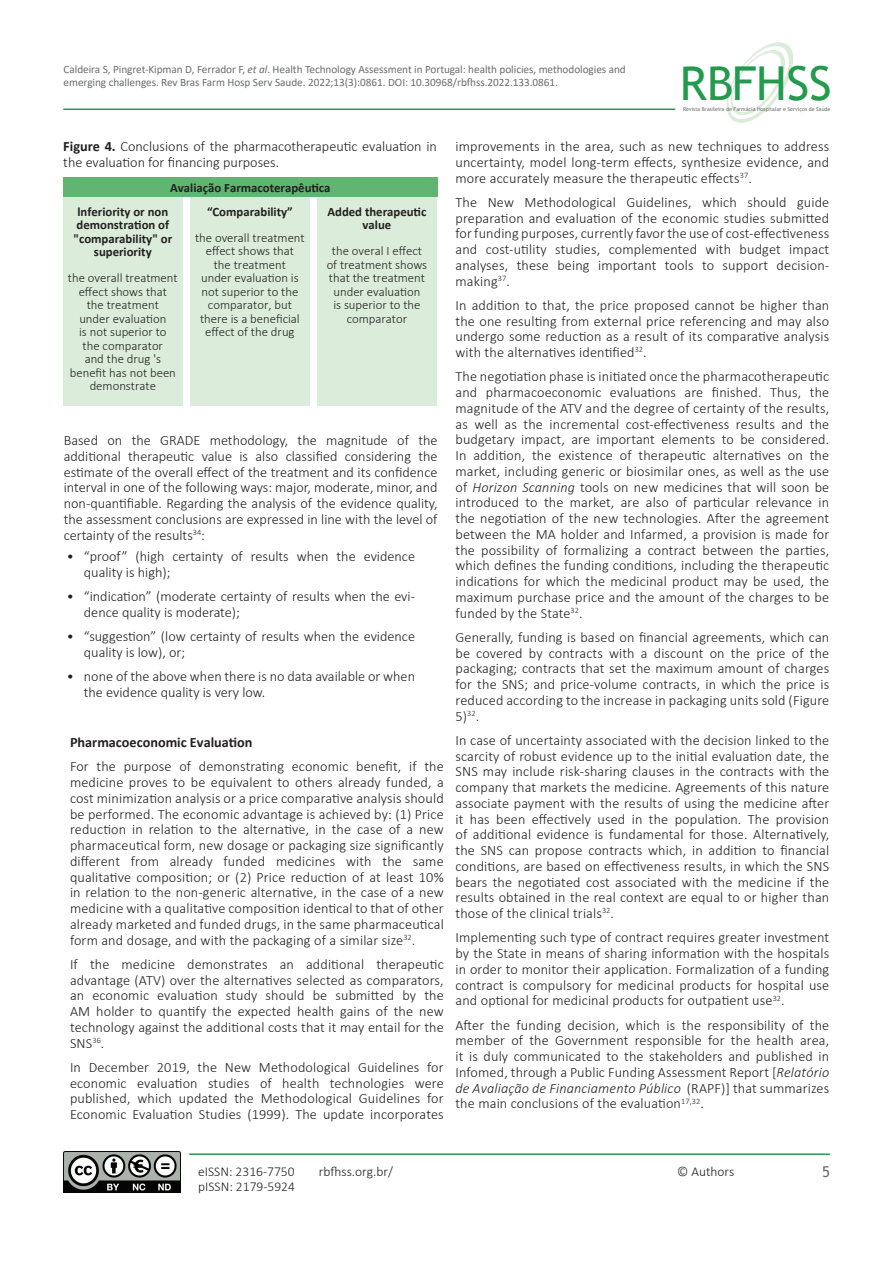
<style>
.page{position:relative;width:893px;height:1263px;background:#fff}
.page>*{position:absolute;margin:0;border:0;box-sizing:border-box;transform-origin:0 0}
.t1{font:46.8px "Trebuchet MS";color:#239a4d}
.t2{font:15px "Trebuchet MS";color:#6a6d73}
.t3{font:300 14.25px/15.8px "Calibri";color:#231f20;text-align:justify}
.t4{font:700 14.25px "Calibri";color:#231f20}
.t5{font:300 13.5px "Calibri";color:#231f20}
.t6{font:300 12.75px/13.5px "Calibri";color:#231f20;text-align:center}
.t7{font:700 12.75px/13.5px "Calibri";color:#231f20;text-align:center}
.t8{font:11.25px/12.8px "Calibri";letter-spacing:-.005em;color:#6c6d70}
.t9{font:5.4px "Trebuchet MS";color:#6c6d70}
.s1{font-style:italic}
.s2{font-weight:700}
</style>
<div class="page">
<hr style="left:63px;top:109px;width:612px;height:1px;background:#239a4d">
<svg style="left:727px;top:42px;width:66px;height:81px"></svg>
<img style="left:64px;top:1152px;width:117px;height:41px">
<hr style="left:189px;top:1153px;width:641px;height:2px;background:#239a4d">
<div style="left:63px;top:197px;width:119px;height:209px;background:#dbedda"></div>
<div style="left:317px;top:197px;width:119px;height:209px;background:#dbedda"></div>
<div style="left:190px;top:197px;width:119px;height:209px;background:#dbedda"></div>
<div style="left:63px;top:177px;width:374px;height:19px;background:#60b572"></div>
<p class="t8" style="left:64px;top:63px;width:564px">Caldeira S, Pingret-Kipman D, Ferrador F, <span class="s1">et al</span>. Health Technology Assessment in Portugal: health policies, methodologies and emerging challenges. Rev Bras Farm Hosp Serv Saude. 2022;13(3):0861. DOI: 10.30968/rbfhss.2022.133.0861.</p>
<h1 class="t1" style="left:680px;top:54px;width:153px">RBFHSS</h1>
<p class="t9" style="left:683px;top:106px;width:149px">Revista Brasileira de Farmácia Hospitalar e Serviços de Saúde</p>
<p class="t3" style="left:63px;top:138px;width:375px"><span class="s2">Figure 4.</span> Conclusions of the pharmacotherapeutic evaluation in the evaluation for financing purposes.</p>
<p class="t7" style="left:170px;top:180px;width:162px">Avaliação Farmacoterapêutica</p>
<p class="t7" style="left:74px;top:204px;width:100px">lnferiority or non demonstration of "comparability" or superiority</p>
<p class="t6" style="left:68px;top:271px;width:111px">the overall treatment effect shows that<br>the treatment<br>under evaluation<br>is not superior to<br>the comparator<br>and the drug 's benefit has not been demonstrate</p>
<p class="t7" style="left:207px;top:204px;width:87px">“Comparability”</p>
<p class="t6" style="left:195px;top:231px;width:111px">the overall treatment effect shows that<br>the treatment<br>under evaluation is not superior to the comparator, but there is a beneficial effect of the drug</p>
<p class="t7" style="left:327px;top:204px;width:100px">Added therapeutic value</p>
<p class="t6" style="left:327px;top:244px;width:102px">the overal I effect of treatment shows that the treatment under evaluation<br>is superior to the comparator</p>
<p class="t3" style="left:64px;top:432px;width:375px">Based on the GRADE methodology, the magnitude of the additional therapeutic value is also classified considering the estimate of the overall effect of the treatment and its confidence interval in one of the following ways: major, moderate, minor, and non-quantifiable. Regarding the analysis of the evidence quality, the assessment conclusions are expressed in line with the level of certainty of the results<sup>34</sup>:</p>
<p class="t3" style="left:84px;top:549px;width:333px;text-indent:-17px">• “proof” (high certainty of results when the evidence quality is high);</p>
<p class="t3" style="left:84px;top:589px;width:333px;text-indent:-17px">• “indication” (moderate certainty of results when the evi&shy;dence quality is moderate);</p>
<p class="t3" style="left:84px;top:629px;width:333px;text-indent:-17px">• “suggestion” (low certainty of results when the evidence quality is low), or;</p>
<p class="t3" style="left:84px;top:669px;width:333px;text-indent:-17px">• none of the above when there is no data available or when the evidence quality is very low.</p>
<p class="t4" style="left:70px;top:732px;width:184px">Pharmacoeconomic Evaluation</p>
<p class="t3" style="left:70px;top:758px;width:375px">For the purpose of demonstrating economic benefit, if the medicine proves to be equivalent to others already funded, a cost minimization analysis or a price comparative analysis should be performed. The economic advantage is achieved by: (1) Price reduction in relation to the alternative, in the case of a new pharmaceutical form, new dosage or packaging size significantly different from already funded medicines with the same qualitative composition; or (2) Price reduction of at least 10% in relation to the non-generic alternative, in the case of a new medicine with a qualitative composition identical to that of other already marketed and funded drugs, in the same pharmaceutical form and dosage, and with the packaging of a similar size<sup>32</sup>.</p>
<p class="t3" style="left:70px;top:956px;width:375px">If the medicine demonstrates an additional therapeutic advantage (ATV) over the alternatives selected as comparators, an economic evaluation study should be submitted by the AM holder to quantify the expected health gains of the new technology against the additional costs that it may entail for the SNS<sup>36</sup>.</p>
<p class="t3" style="left:70px;top:1059px;width:375px">In December 2019, the New Methodological Guidelines for economic evaluation studies of health technologies were published, which updated the Methodological Guidelines for Economic Evaluation Studies (1999). The update incorporates</p>
<p class="t3" style="left:455px;top:138px;width:375px">improvements in the area, such as new techniques to address uncertainty, model long-term effects, synthesize evidence, and more accurately measure the therapeutic effects<sup>37</sup>.</p>
<p class="t3" style="left:455px;top:194px;width:375px">The New Methodological Guidelines, which should guide preparation and evaluation of the economic studies submitted for funding purposes, currently favor the use of cost-effectiveness and cost-utility studies, complemented with budget impact analyses, these being important tools to support decision&shy;making<sup>37</sup>.</p>
<p class="t3" style="left:455px;top:297px;width:375px">In addition to that, the price proposed cannot be higher than the one resulting from external price referencing and may also undergo some reduction as a result of its comparative analysis with the alternatives identified<sup>32</sup>.</p>
<p class="t3" style="left:455px;top:369px;width:375px">The negotiation phase is initiated once the pharmacotherapeutic and pharmacoeconomic evaluations are finished. Thus, the magnitude of the ATV and the degree of certainty of the results, as well as the incremental cost-effectiveness results and the budgetary impact, are important elements to be considered.<br>In addition, the existence of therapeutic alternatives on the market, including generic or biosimilar ones, as well as the use of <span class="s1">Horizon Scanning</span> tools on new medicines that will soon be introduced to the market, are also of particular relevance in the negotiation of the new technologies. After the agreement between the MA holder and Infarmed, a provision is made for the possibility of formalizing a contract between the parties, which defines the funding conditions, including the therapeutic indications for which the medicinal product may be used, the maximum purchase price and the amount of the charges to be funded by the State<sup>32</sup>.</p>
<p class="t3" style="left:455px;top:629px;width:375px">Generally, funding is based on financial agreements, which can be covered by contracts with a discount on the price of the packaging; contracts that set the maximum amount of charges for the SNS; and price-volume contracts, in which the price is reduced according to the increase in packaging units sold (Figure 5)<sup>32</sup>.</p>
<p class="t3" style="left:455px;top:732px;width:375px">In case of uncertainty associated with the decision linked to the scarcity of robust evidence up to the initial evaluation date, the SNS may include risk-sharing clauses in the contracts with the company that markets the medicine. Agreements of this nature associate payment with the results of using the medicine after it has been effectively used in the population. The provision of additional evidence is fundamental for those. Alternatively, the SNS can propose contracts which, in addition to financial conditions, are based on effectiveness results, in which the SNS bears the negotiated cost associated with the medicine if the results obtained in the real context are equal to or higher than those of the clinical trials<sup>32</sup>.</p>
<p class="t3" style="left:455px;top:930px;width:375px">Implementing such type of contract requires greater investment by the State in means of sharing information with the hospitals in order to monitor their application. Formalization of a funding contract is compulsory for medicinal products for hospital use and optional for medicinal products for outpatient use<sup>32</sup>.</p>
<p class="t3" style="left:455px;top:1017px;width:375px">After the funding decision, which is the responsibility of the member of the Government responsible for the health area, it is duly communicated to the stakeholders and published in Infomed, through a Public Funding Assessment Report [<span class="s1">Relatório de Avaliação de Financiamento Público</span> (RAPF)] that summarizes the main conclusions of the evaluation<sup>17,32</sup>.</p>
<p class="t5" style="left:198px;top:1163px;width:98px">eISSN: 2316-7750</p>
<p class="t5" style="left:319px;top:1163px;width:75px">rbfhss.org.br/</p>
<p class="t5" style="left:677px;top:1163px;width:59px">© Authors</p>
<p class="t2" style="left:822px;top:1162px;width:9px">5</p>
<p class="t5" style="left:198px;top:1178px;width:98px">pISSN: 2179-5924</p>
</div>
